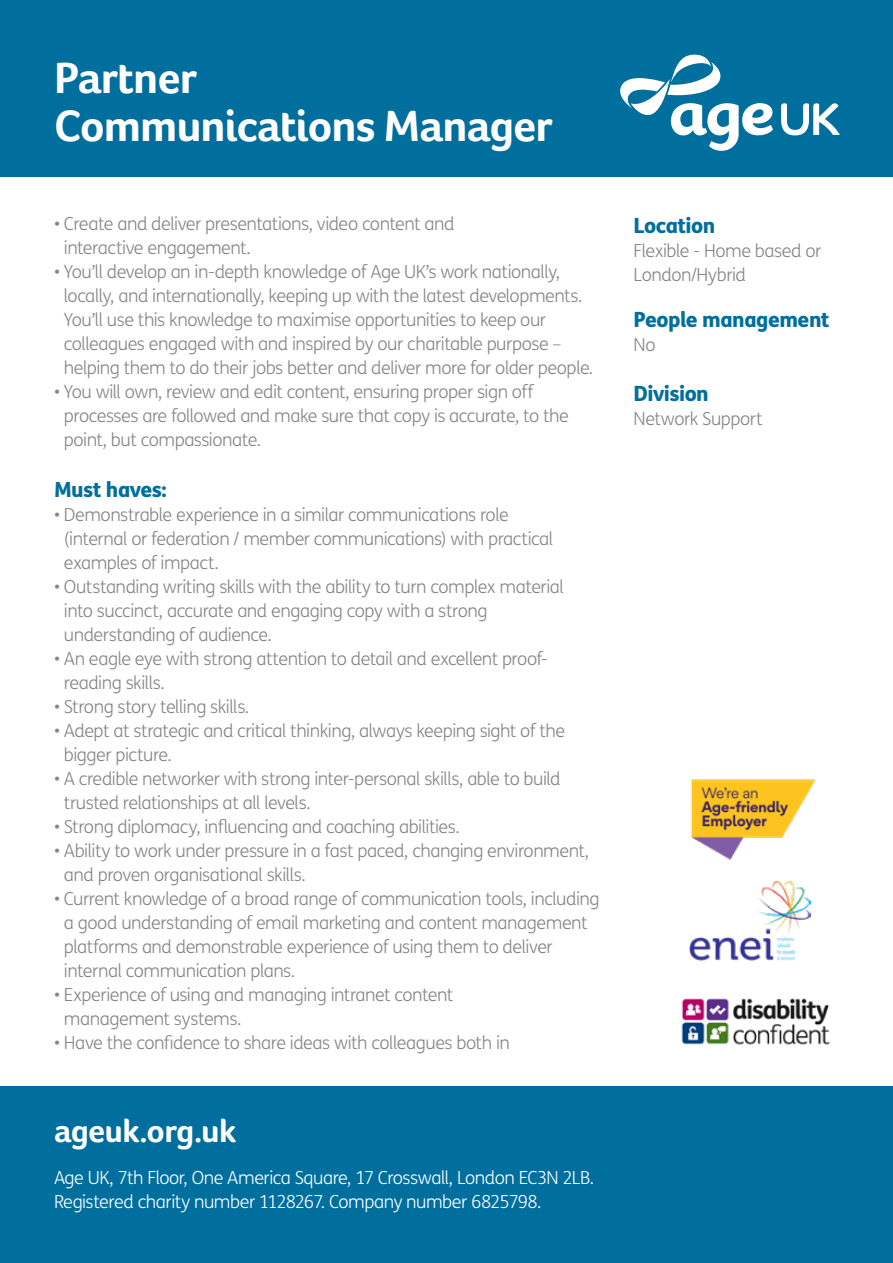
<style>
.page{position:relative;width:893px;height:1263px;background:#fff}
.page>*{position:absolute;margin:0;border:0;box-sizing:border-box;transform-origin:0 0}
.t1{font:700 45px/48px "Foco Age UK";letter-spacing:-.025em;color:#fff}
.t2{font:700 33px "Foco Age UK";letter-spacing:-.02em;color:#fff}
.t3{font:800 21px "FS Me";letter-spacing:-.025em;color:#006f9e}
.t4{font:300 18px/24px "FS Me";letter-spacing:-.03em;color:#858584}
.t5{font:300 18px/24px "FS Me";letter-spacing:-.03em;color:#fff}
</style>
<div class="page">
<div style="left:0;top:0;width:893px;height:177px;background:#006f9e"></div>
<svg style="left:620px;top:54px;width:220px;height:97px"></svg>
<div style="left:0;top:1086px;width:893px;height:177px;background:#006f9e"></div>
<img style="left:681px;top:998px;width:149px;height:47px">
<img style="left:689px;top:881px;width:122px;height:81px">
<img style="left:691px;top:779px;width:125px;height:82px">
<h1 class="t1" style="left:54px;top:54px;width:500px">Partner<br>Communications Manager</h1>
<p class="t4" style="left:64px;top:212px;width:392px;text-indent:-10px">• Create and deliver presentations, video content and interactive engagement.</p>
<p class="t4" style="left:64px;top:260px;width:531px;text-indent:-10px">• You’ll develop an in-depth knowledge of Age UK’s work nationally, locally, and internationally, keeping up with the latest developments.<br>You’ll use this knowledge to maximise opportunities to keep our colleagues engaged with and inspired by our charitable purpose – helping them to do their jobs better and deliver more for older people.</p>
<p class="t4" style="left:64px;top:380px;width:506px;text-indent:-10px">• You will own, review and edit content, ensuring proper sign off processes are followed and make sure that copy is accurate, to the point, but compassionate.</p>
<p class="t3" style="left:54px;top:473px;width:114px">Must haves:</p>
<p class="t4" style="left:64px;top:503px;width:491px;text-indent:-10px">• Demonstrable experience in a similar communications role (internal or federation / member communications) with practical examples of impact.</p>
<p class="t4" style="left:64px;top:575px;width:502px;text-indent:-10px">• Outstanding writing skills with the ability to turn complex material into succinct, accurate and engaging copy with a strong understanding of audience.</p>
<p class="t4" style="left:64px;top:647px;width:486px;text-indent:-10px">• An eagle eye with strong attention to detail and excellent proof&shy;reading skills.</p>
<p class="t4" style="left:54px;top:694px;width:197px">• Strong story telling skills.</p>
<p class="t4" style="left:64px;top:718px;width:503px;text-indent:-10px">• Adept at strategic and critical thinking, always keeping sight of the bigger picture.</p>
<p class="t4" style="left:64px;top:766px;width:498px;text-indent:-10px">• A credible networker with strong inter-personal skills, able to build trusted relationships at all levels.</p>
<p class="t4" style="left:54px;top:814px;width:407px">• Strong diplomacy, influencing and coaching abilities.</p>
<p class="t4" style="left:64px;top:838px;width:527px;text-indent:-10px">• Ability to work under pressure in a fast paced, changing environment, and proven organisational skills.</p>
<p class="t4" style="left:64px;top:886px;width:537px;text-indent:-10px">• Current knowledge of a broad range of communication tools, including a good understanding of email marketing and content management platforms and demonstrable experience of using them to deliver internal communication plans.</p>
<p class="t4" style="left:64px;top:982px;width:391px;text-indent:-10px">• Experience of using and managing intranet content management systems.</p>
<p class="t4" style="left:54px;top:1030px;width:457px">• Have the confidence to share ideas with colleagues both in</p>
<h2 class="t2" style="left:54px;top:1111px;width:184px">ageuk.org.uk</h2>
<p class="t5" style="left:54px;top:1165px;width:542px">Age UK, 7th Floor, One America Square, 17 Crosswall, London EC3N 2LB.<br>Registered charity number 1128267. Company number 6825798.</p>
<p class="t3" style="left:634px;top:208px;width:83px">Location</p>
<p class="t4" style="left:634px;top:238px;width:189px">Flexible - Home based or<br>London/Hybrid</p>
<p class="t3" style="left:634px;top:303px;width:198px">People management</p>
<p class="t4" style="left:634px;top:332px;width:23px">No</p>
<p class="t3" style="left:634px;top:376px;width:77px">Division</p>
<p class="t4" style="left:634px;top:406px;width:131px">Network Support</p>
</div>
